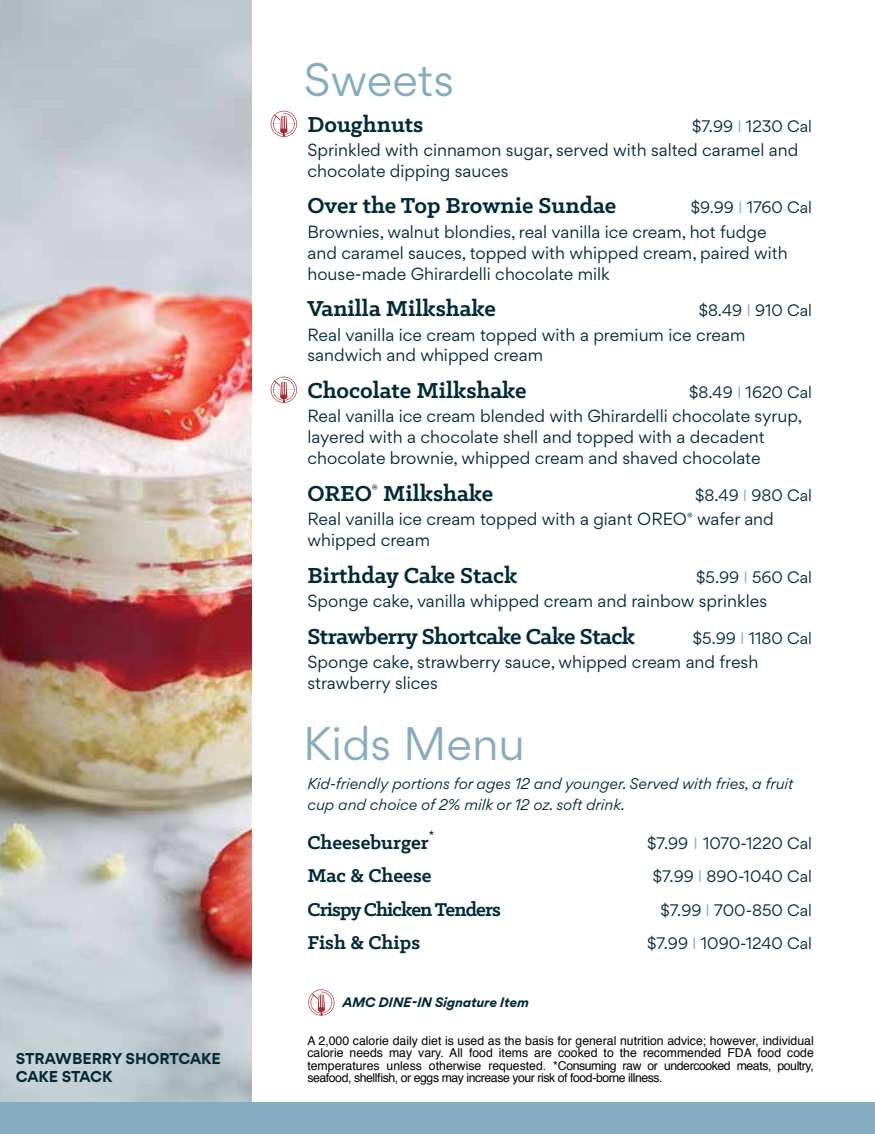
<style>
.page{position:relative;width:875px;height:1134px;background:#fff}
.page>*{position:absolute;margin:0;border:0;box-sizing:border-box;transform-origin:0 0}
.t1{font:42px "Gordita";color:#87acc0}
.t2{font:700 24.5px "Klinic Slab";color:#002939}
.t3{font:700 24.5px "Klinic Slab";letter-spacing:-.02em;color:#002939}
.t4{font:700 21px "Klinic Slab";color:#002939}
.t5{font:700 21px "Klinic Slab";letter-spacing:-.04em;color:#002939}
.t6{font:15.75px/21px "Gordita";color:#002939}
.t7{font:14.88px "Gordita";color:#002939}
.t8{font:italic 14px/21px "Gordita";color:#002939}
.t9{font:700 14px/17.5px "Gordita";color:#002939}
.t10{font:12.25px/12.2px "Helvetica";letter-spacing:-.035em;color:#000;text-align:justify}
.t11{font:italic 700 12.25px "Gordita";letter-spacing:-.01em;color:#002939}
.s1{color:#87acc0}
</style>
<div class="page">
<img style="left:0;top:0;width:252px;height:1102px">
<svg style="left:270px;top:111px;width:27px;height:26px"></svg>
<svg style="left:270px;top:377px;width:27px;height:26px"></svg>
<div style="left:0;top:1102px;width:874px;height:32px;background:#87acc0"></div>
<svg style="left:308px;top:989px;width:26px;height:27px"></svg>
<p class="t9" style="left:16px;top:1050px;width:206px">STRAWBERRY SHORTCAKE<br>CAKE STACK</p>
<h1 class="t1" style="left:304px;top:49px;width:152px">Sweets</h1>
<h2 class="t2" style="left:307px;top:108px;width:117px">Doughnuts</h2>
<p class="t7" style="left:691px;top:115px;width:121px">$7.99 <span class="s1">I</span> 1230 Cal</p>
<p class="t6" style="left:307px;top:139px;width:492px">Sprinkled with cinnamon sugar, served with salted caramel and chocolate dipping sauces</p>
<h2 class="t2" style="left:307px;top:190px;width:310px">Over the Top Brownie Sundae</h2>
<p class="t7" style="left:690px;top:197px;width:123px">$9.99 <span class="s1">I</span> 1760 Cal</p>
<p class="t6" style="left:307px;top:221px;width:481px">Brownies, walnut blondies, real vanilla ice cream, hot fudge and caramel sauces, topped with whipped cream, paired with house-made Ghirardelli chocolate milk</p>
<h2 class="t2" style="left:307px;top:293px;width:190px">Vanilla Milkshake</h2>
<p class="t7" style="left:698px;top:300px;width:115px">$8.49 <span class="s1">I</span> 910 Cal</p>
<p class="t6" style="left:307px;top:324px;width:439px">Real vanilla ice cream topped with a premium ice cream sandwich and whipped cream</p>
<h2 class="t2" style="left:307px;top:375px;width:220px">Chocolate Milkshake</h2>
<p class="t7" style="left:688px;top:382px;width:124px">$8.49 <span class="s1">I</span> 1620 Cal</p>
<p class="t6" style="left:307px;top:406px;width:496px">Real vanilla ice cream blended with Ghirardelli chocolate syrup, layered with a chocolate shell and topped with a decadent chocolate brownie, whipped cream and shaved chocolate</p>
<h2 class="t2" style="left:307px;top:477px;width:187px">OREO<sup>®</sup> Milkshake</h2>
<p class="t7" style="left:694px;top:484px;width:118px">$8.49 <span class="s1">I</span> 980 Cal</p>
<p class="t6" style="left:307px;top:509px;width:467px">Real vanilla ice cream topped with a giant OREO<sup>®</sup> wafer and whipped cream</p>
<h2 class="t2" style="left:307px;top:559px;width:211px">Birthday Cake Stack</h2>
<p class="t7" style="left:696px;top:566px;width:117px">$5.99 <span class="s1">I</span> 560 Cal</p>
<p class="t6" style="left:307px;top:590px;width:461px">Sponge cake, vanilla whipped cream and rainbow sprinkles</p>
<h2 class="t3" style="left:307px;top:620px;width:329px">Strawberry Shortcake Cake Stack</h2>
<p class="t7" style="left:692px;top:627px;width:120px">$5.99 <span class="s1">I</span> 1180 Cal</p>
<p class="t6" style="left:307px;top:651px;width:452px">Sponge cake, strawberry sauce, whipped cream and fresh strawberry slices</p>
<h1 class="t1" style="left:303px;top:713px;width:223px">Kids Menu</h1>
<p class="t8" style="left:307px;top:773px;width:487px">Kid-friendly portions for ages 12 and younger. Served with fries, a fruit cup and choice of 2% milk or 12 oz. soft drink.</p>
<h3 class="t4" style="left:307px;top:829px;width:128px">Cheeseburger<sup>*</sup></h3>
<p class="t7" style="left:647px;top:832px;width:166px">$7.99 <span class="s1">I</span> 1070-1220 Cal</p>
<h3 class="t4" style="left:307px;top:862px;width:125px">Mac &amp; Cheese</h3>
<p class="t7" style="left:652px;top:866px;width:161px">$7.99 <span class="s1">I</span> 890-1040 Cal</p>
<h3 class="t5" style="left:307px;top:895px;width:195px">Crispy Chicken Tenders</h3>
<p class="t7" style="left:660px;top:899px;width:153px">$7.99 <span class="s1">I</span> 700-850 Cal</p>
<h3 class="t4" style="left:307px;top:929px;width:114px">Fish &amp; Chips</h3>
<p class="t7" style="left:646px;top:932px;width:166px">$7.99 <span class="s1">I</span> 1090-1240 Cal</p>
<p class="t11" style="left:342px;top:992px;width:188px">AMC DINE-IN Signature Item</p>
<p class="t10" style="left:307px;top:1035px;width:507px">A 2,000 calorie daily diet is used as the basis for general nutrition advice; however, individual calorie needs may vary. All food items are cooked to the recommended FDA food code temperatures unless otherwise requested. *Consuming raw or undercooked meats, poultry, seafood, shellfish, or eggs may increase your risk of food-borne illness.</p>
</div>
